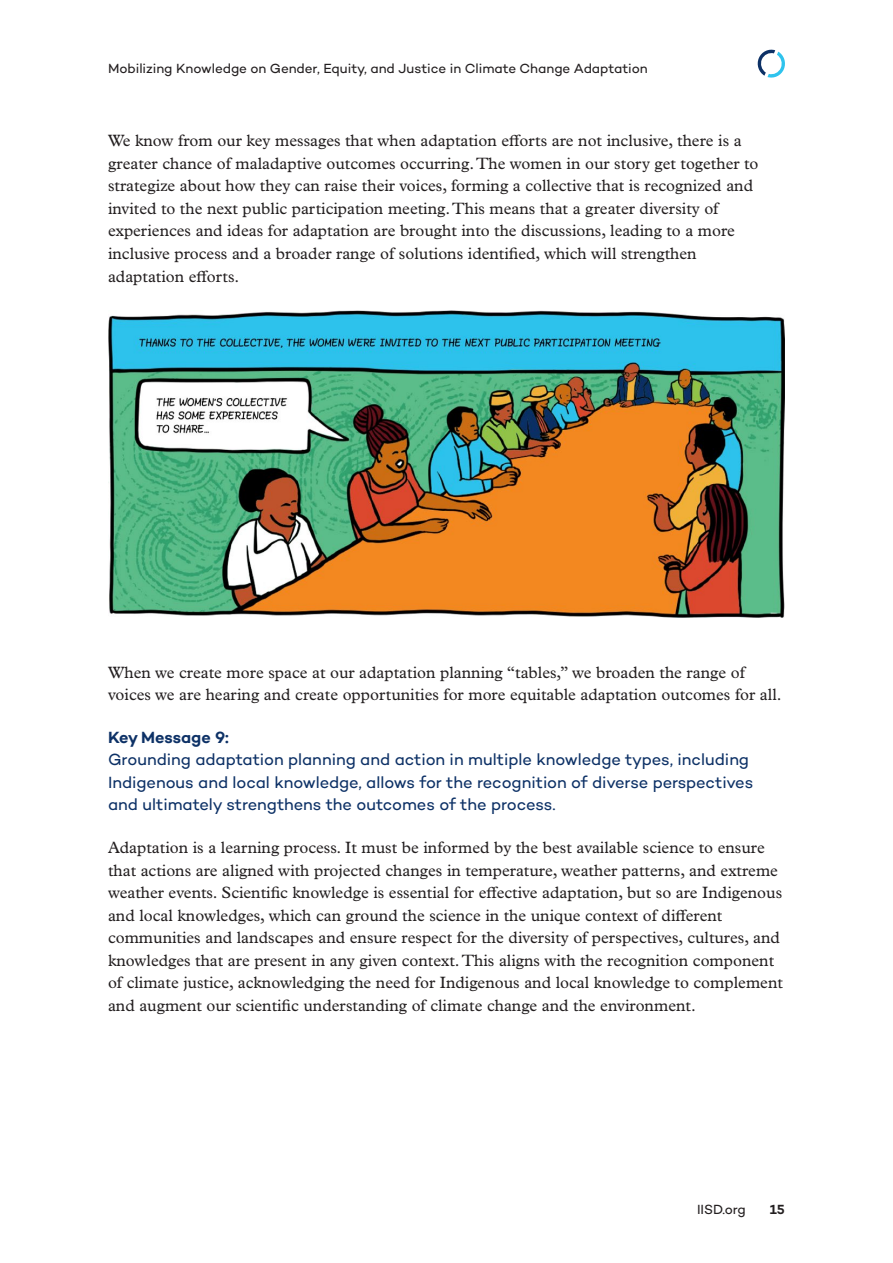
<style>
.page{position:relative;width:893px;height:1263px;background:#fff}
.page>*{position:absolute;margin:0;border:0;box-sizing:border-box;transform-origin:0 0}
.t1{font:16.5px/22.5px "Plantin MT Pro";color:#231f20}
.t2{font:16.5px/22.5px "Campton";letter-spacing:-.005em;color:#0d3166}
.t3{font:13.5px "Campton";letter-spacing:-.005em;color:#231f20}
.t4{font:600 13.5px "Campton";color:#231f20}
.s1{font-weight:600}
</style>
<div class="page">
<svg style="left:757px;top:49px;width:28px;height:29px"></svg>
<img style="left:108px;top:311px;width:677px;height:307px">
<p class="t3" style="left:108px;top:60px;width:541px">Mobilizing Knowledge on Gender, Equity, and Justice in Climate Change Adaptation</p>
<p class="t1" style="left:108px;top:130px;width:652px">We know from our key messages that when adaptation efforts are not inclusive, there is a greater chance of maladaptive outcomes occurring. The women in our story get together to strategize about how they can raise their voices, forming a collective that is recognized and invited to the next public participation meeting. This means that a greater diversity of experiences and ideas for adaptation are brought into the discussions, leading to a more inclusive process and a broader range of solutions identified, which will strengthen adaptation efforts.</p>
<p class="t1" style="left:108px;top:661px;width:675px">When we create more space at our adaptation planning “tables,” we broaden the range of voices we are hearing and create opportunities for more equitable adaptation outcomes for all.</p>
<h5 class="t2" style="left:108px;top:725px;width:647px"><span class="s1">Key Message 9:<br></span>Grounding adaptation planning and action in multiple knowledge types, including Indigenous and local knowledge, allows for the recognition of diverse perspectives and ultimately strengthens the outcomes of the process.</h5>
<p class="t1" style="left:108px;top:836px;width:676px">Adaptation is a learning process. It must be informed by the best available science to ensure that actions are aligned with projected changes in temperature, weather patterns, and extreme weather events. Scientific knowledge is essential for effective adaptation, but so are Indigenous and local knowledges, which can ground the science in the unique context of different communities and landscapes and ensure respect for the diversity of perspectives, cultures, and knowledges that are present in any given context. This aligns with the recognition component of climate justice, acknowledging the need for Indigenous and local knowledge to complement and augment our scientific understanding of climate change and the environment.</p>
<p class="t3" style="left:697px;top:1201px;width:50px">IISD.org</p>
<p class="t4" style="left:770px;top:1201px;width:17px">15</p>
</div>
